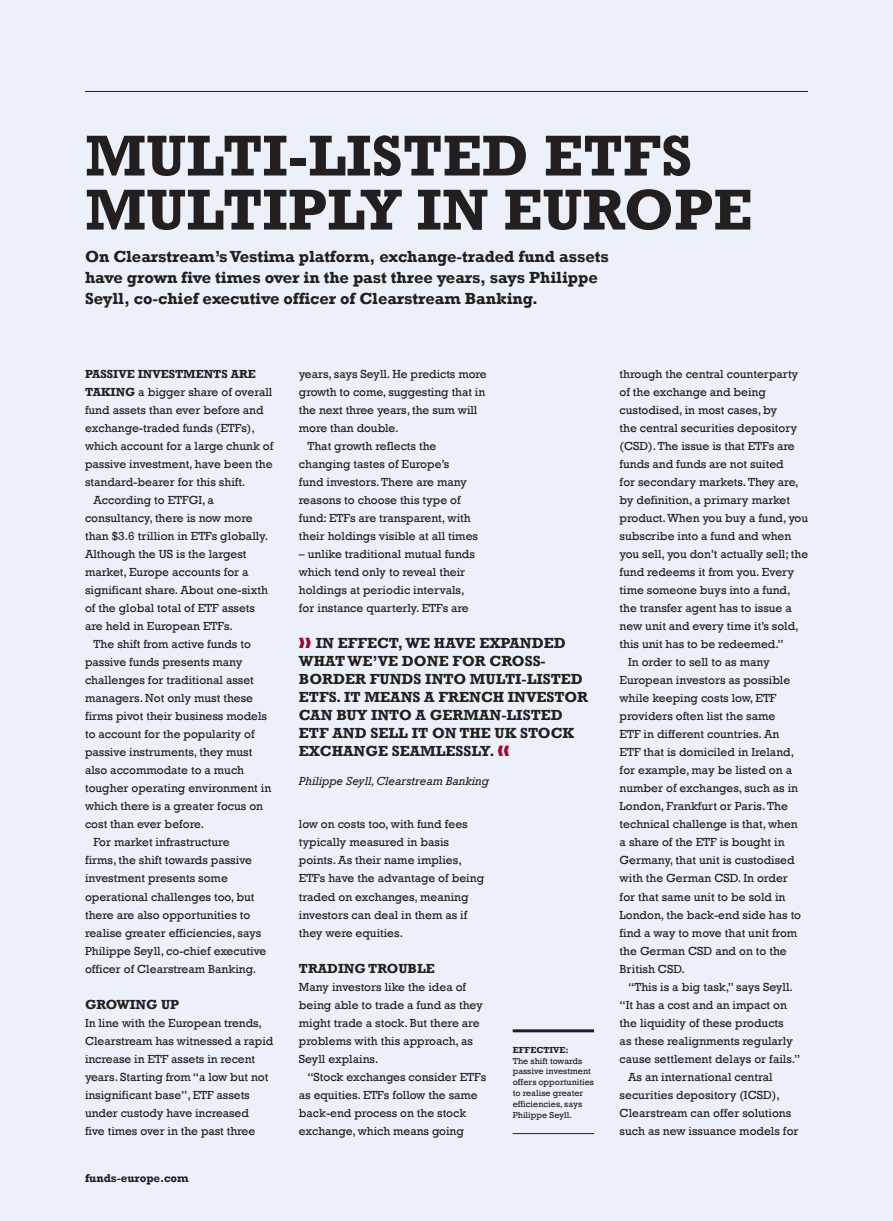
<style>
.page{position:relative;width:893px;height:1221px;background:#fff}
.page>*{position:absolute;margin:0;border:0;box-sizing:border-box;transform-origin:0 0}
.Headline{font:700 58.5px/54px "Rockwell";letter-spacing:.005em;color:#231f20}
.Standfirst{font:700 16.5px/21px "Rockwell";letter-spacing:-.005em;color:#231f20}
.t1{font:700 15px/18px "Rockwell";color:#231f20}
.X-head{font:700 13.5px "Rockwell";color:#231f20}
._1st_line_indent_bod{font:12px/18px "Rockwell";color:#231f20}
.Pull_quote_name{font:italic 12px "Rockwell";color:#231f20}
.t2{font:700 11.7px "Rockwell";letter-spacing:-.005em;color:#231f20}
.Picture_caption_text{font:9px/10.8px "Rockwell";color:#231f20}
.Picture_caption_head{font:700 9px "Rockwell";color:#231f20}
.s1{font-weight:700}
.s2{color:#9f0831}
</style>
<div class="page">
<div style="left:0;top:0;width:893px;height:1220px;background:#ecf1f9"></div>
<hr style="left:513px;top:1133px;width:81px;height:1px;background:#231f20">
<hr style="left:513px;top:1029px;width:81px;height:3px;background:#231f20">
<hr style="left:85px;top:91px;width:723px;height:1px;background:#231f20">
<p class="Headline" style="left:85px;top:129px;width:669px">MULTI-LISTED ETFS<br>MULTIPLY IN EUROPE</p>
<p class="Standfirst" style="left:85px;top:246px;width:525px">On Clearstream’s Vestima platform, exchange-traded fund assets have grown five times over in the past three years, says Philippe<br>Seyll, co-chief executive officer of Clearstream Banking.</p>
<p class="_1st_line_indent_bod" style="left:85px;top:365px;width:190px"><span class="s1">PASSIVE INVESTMENTS ARE<br>TAKING</span> a bigger share of overall fund assets than ever before and exchange-traded funds (ETFs), which account for a large chunk of passive investment, have been the standard-bearer for this shift.</p>
<p class="_1st_line_indent_bod" style="left:85px;top:491px;width:185px;text-indent:9px">According to ETFGI, a consultancy, there is now more than $3.6 trillion in ETFs globally.<br>Although the US is the largest market, Europe accounts for a significant share. About one-sixth of the global total of ETF assets are held in European ETFs.</p>
<p class="_1st_line_indent_bod" style="left:85px;top:635px;width:188px;text-indent:9px">The shift from active funds to passive funds presents many challenges for traditional asset managers. Not only must these firms pivot their business models to account for the popularity of passive instruments, they must also accommodate to a much tougher operating environment in which there is a greater focus on cost than ever before.</p>
<p class="_1st_line_indent_bod" style="left:85px;top:833px;width:183px;text-indent:9px">For market infrastructure<br>firms, the shift towards passive investment presents some operational challenges too, but there are also opportunities to realise greater efficiencies, says<br>Philippe Seyll, co-chief executive officer of Clearstream Banking.</p>
<p class="X-head" style="left:85px;top:995px;width:96px">GROWING UP</p>
<p class="_1st_line_indent_bod" style="left:85px;top:1013px;width:190px">In line with the European trends,<br>Clearstream has witnessed a rapid increase in ETF assets in recent years. Starting from “a low but not insignificant base”, ETF assets under custody have increased<br>five times over in the past three</p>
<p class="t2" style="left:85px;top:1171px;width:105px">funds-europe.com</p>
<p class="_1st_line_indent_bod" style="left:299px;top:365px;width:189px">years, says Seyll. He predicts more growth to come, suggesting that in the next three years, the sum will more than double.</p>
<p class="_1st_line_indent_bod" style="left:299px;top:437px;width:181px;text-indent:9px">That growth reflects the changing tastes of Europe’s<br>fund investors. There are many reasons to choose this type of fund: ETFs are transparent, with their holdings visible at all times</p>
<p class="_1st_line_indent_bod" style="left:299px;top:545px;width:178px">– unlike traditional mutual funds which tend only to reveal their holdings at periodic intervals, for instance quarterly. ETFs are</p>
<p class="t1" style="left:299px;top:634px;width:291px"><span class="s2">❱❱</span> IN EFFECT, WE HAVE EXPANDED<br>WHAT WE’VE DONE FOR CROSS-<br>BORDER FUNDS INTO MULTI-LISTED<br>ETFS. IT MEANS A FRENCH INVESTOR<br>CAN BUY INTO A GERMAN-LISTED<br>ETF AND SELL IT ON THE UK STOCK<br>EXCHANGE SEAMLESSLY. <span class="s2">❰❰</span></p>
<p class="Pull_quote_name" style="left:299px;top:774px;width:192px">Philippe Seyll, Clearstream Banking</p>
<p class="_1st_line_indent_bod" style="left:299px;top:815px;width:187px">low on costs too, with fund fees typically measured in basis points. As their name implies,<br>ETFs have the advantage of being traded on exchanges, meaning investors can deal in them as if they were equities.</p>
<p class="X-head" style="left:299px;top:959px;width:137px">TRADING TROUBLE</p>
<p class="_1st_line_indent_bod" style="left:299px;top:977px;width:185px">Many investors like the idea of being able to trade a fund as they might trade a stock. But there are problems with this approach, as<br>Seyll explains.</p>
<p class="_1st_line_indent_bod" style="left:299px;top:1067px;width:189px;text-indent:9px">“Stock exchanges consider ETFs as equities. ETFs follow the same back-end process on the stock exchange, which means going</p>
<p class="Picture_caption_head" style="left:513px;top:1044px;width:58px">EFFECTIVE:</p>
<p class="Picture_caption_text" style="left:513px;top:1055px;width:83px">The shift towards passive investment offers opportunities to realise greater efficiencies, says<br>Philippe Seyll.</p>
<p class="_1st_line_indent_bod" style="left:620px;top:365px;width:190px">through the central counterparty of the exchange and being custodised, in most cases, by<br>the central securities depository (CSD). The issue is that ETFs are funds and funds are not suited<br>for secondary markets. They are, by definition, a primary market product. When you buy a fund, you subscribe into a fund and when you sell, you don’t actually sell; the fund redeems it from you. Every time someone buys into a fund, the transfer agent has to issue a new unit and every time it’s sold, this unit has to be redeemed.”</p>
<p class="_1st_line_indent_bod" style="left:620px;top:653px;width:183px;text-indent:9px">In order to sell to as many<br>European investors as possible while keeping costs low, ETF providers often list the same<br>ETF in different countries. An<br>ETF that is domiciled in Ireland, for example, may be listed on a number of exchanges, such as in<br>London, Frankfurt or Paris. The technical challenge is that, when a share of the ETF is bought in<br>Germany, that unit is custodised with the German CSD. In order for that same unit to be sold in<br>London, the back-end side has to find a way to move that unit from the German CSD and on to the<br>British CSD.</p>
<p class="_1st_line_indent_bod" style="left:620px;top:977px;width:182px;text-indent:9px">“This is a big task,” says Seyll. “It has a cost and an impact on the liquidity of these products<br>as these realignments regularly cause settlement delays or fails.”</p>
<p class="_1st_line_indent_bod" style="left:620px;top:1067px;width:180px;text-indent:9px">As an international central securities depository (ICSD),<br>Clearstream can offer solutions such as new issuance models for</p>
</div>
